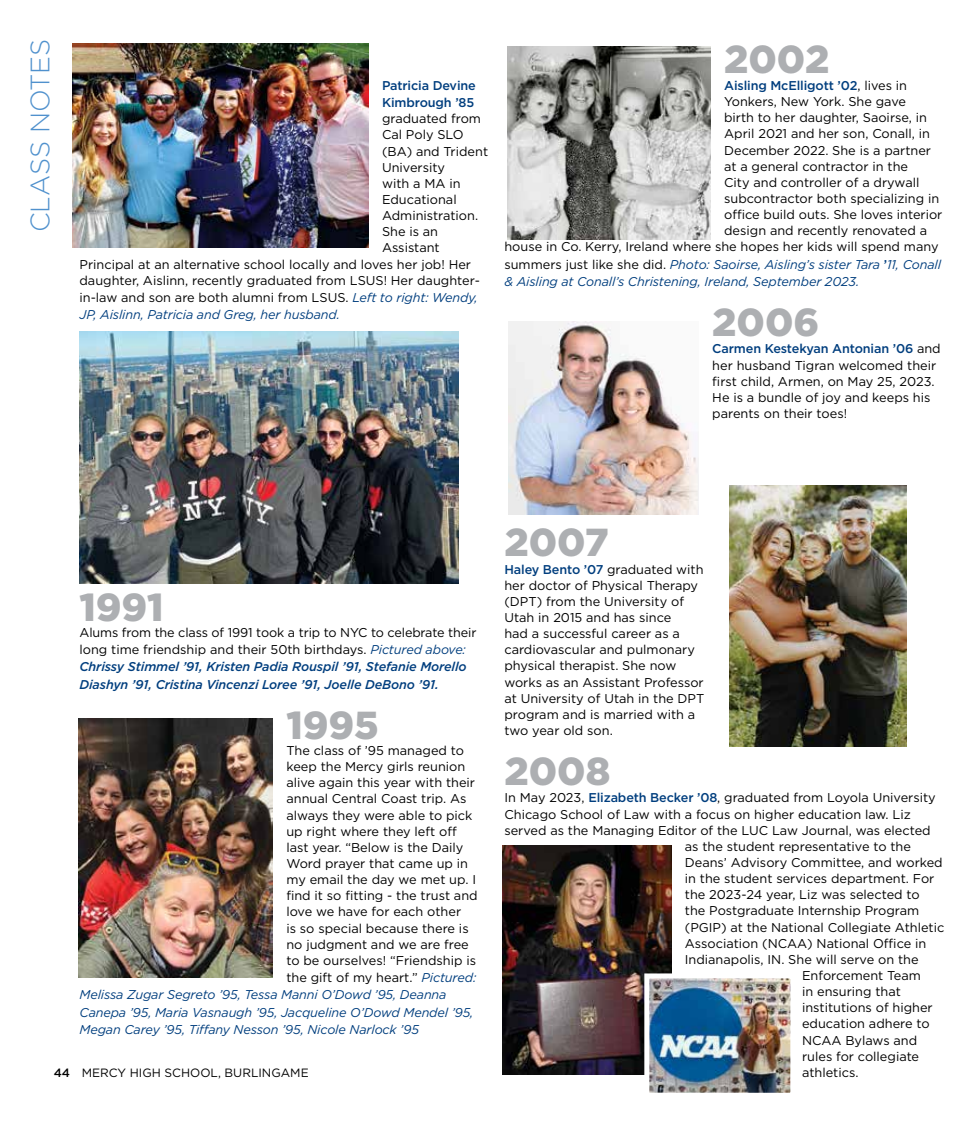
<style>
.page{position:relative;width:972px;height:1121px;background:#fff}
.page>*{position:absolute;margin:0;border:0;box-sizing:border-box;transform-origin:0 0}
.t1{font:900 39px "Gotham";color:#adafb2}
.t2{font:300 26.7px "Gotham";color:#5091cd}
.t3{font:12.75px/16.2px "Gotham";color:#000}
.t4{font:italic 12.75px "Gotham";letter-spacing:-.01em;color:#003e7e}
.t5{font:italic 500 12.75px/17.2px "Gotham";letter-spacing:-.01em;color:#003e7e}
.t6{font:500 12.75px/17.2px "Gotham";letter-spacing:-.01em;color:#003e7e}
.t7{font:12px "Gotham";color:#000}
.s1{font-style:italic;color:#003e7e}
.s2{font-weight:400;color:#000}
.s3{font-style:normal;color:#000}
.s4{font-weight:500;font-style:normal}
.s5{font-weight:500;color:#003e7e}
.s6{font-weight:400;font-style:normal;color:#000}
.s7{font-weight:400}
.s8{font-weight:500}
</style>
<div class="page">
<img style="left:80px;top:331px;width:378px;height:252px">
<img style="left:72px;top:43px;width:297px;height:205px">
<img style="left:508px;top:47px;width:203px;height:192px">
<img style="left:509px;top:321px;width:190px;height:193px">
<img style="left:729px;top:485px;width:177px;height:261px">
<img style="left:503px;top:845px;width:168px;height:229px">
<img style="left:650px;top:979px;width:139px;height:112px">
<div style="left:644px;top:973px;width:151px;height:124px;border:5px solid #fff"></div>
<img style="left:79px;top:718px;width:194px;height:259px">
<h2 class="t2" style="left:23px;top:232px;width:195px;rotate:-90deg">CLASS NOTES</h2>
<p class="t6" style="left:382px;top:77px;width:95px">Patricia Devine<br>Kimbrough ’85</p>
<p class="t3" style="left:382px;top:110px;width:101px">graduated from</p>
<p class="t3" style="left:382px;top:126px;width:83px">Cal Poly SLO</p>
<p class="t3" style="left:382px;top:143px;width:108px">(BA) and Trident</p>
<p class="t3" style="left:382px;top:159px;width:65px">University</p>
<p class="t3" style="left:382px;top:175px;width:80px">with a MA in</p>
<p class="t3" style="left:382px;top:191px;width:76px">Educational</p>
<p class="t3" style="left:382px;top:207px;width:98px">Administration.</p>
<p class="t3" style="left:382px;top:223px;width:58px">She is an</p>
<p class="t3" style="left:382px;top:239px;width:59px">Assistant</p>
<p class="t3" style="left:80px;top:256px;width:393px">Principal at an alternative school locally and loves her job! Her</p>
<p class="t3" style="left:80px;top:272px;width:402px">daughter, Aislinn, recently graduated from LSUS! Her daughter-</p>
<p class="t3" style="left:80px;top:289px;width:400px">in-law and son are both alumni from LSUS. <span class="s1">Left to right: Wendy,</span></p>
<p class="t4" style="left:80px;top:306px;width:262px">JP, Aislinn, Patricia and Greg, her husband.</p>
<h1 class="t1" style="left:724px;top:32px;width:107px">2002</h1>
<p class="t6" style="left:724px;top:77px;width:184px">Aisling McElligott ’02<span class="s2">, lives in</span></p>
<p class="t3" style="left:724px;top:93px;width:183px">Yonkers, New York. She gave</p>
<p class="t3" style="left:724px;top:109px;width:204px">birth to her daughter, Saoirse, in</p>
<p class="t3" style="left:724px;top:126px;width:207px">April 2021 and her son, Conall, in</p>
<p class="t3" style="left:724px;top:142px;width:208px">December 2022. She is a partner</p>
<p class="t3" style="left:724px;top:158px;width:185px">at a general contractor in the</p>
<p class="t3" style="left:724px;top:174px;width:197px">City and controller of a drywall</p>
<p class="t3" style="left:724px;top:190px;width:217px">subcontractor both specializing in</p>
<p class="t3" style="left:724px;top:206px;width:220px">office build outs. She loves interior</p>
<p class="t3" style="left:724px;top:222px;width:204px">design and recently renovated a</p>
<p class="t3" style="left:504px;top:238px;width:436px">house in Co. Kerry, Ireland where she hopes her kids will spend many</p>
<p class="t4" style="left:504px;top:256px;width:438px"><span class="s3">summers just like she did.</span> Photo: Saoirse, Aisling’s sister Tara <span class="s4">’</span>11, Conall</p>
<p class="t4" style="left:504px;top:273px;width:356px">&amp; Aisling at Conall’s Christening, Ireland, September 2023.</p>
<h1 class="t1" style="left:712px;top:295px;width:109px">2006</h1>
<p class="t3" style="left:712px;top:340px;width:230px"><span class="s5">Carmen Kestekyan Antonian ’06</span> and her husband Tigran welcomed their first child, Armen, on May 25, 2023.<br>He is a bundle of joy and keeps his parents on their toes!</p>
<h1 class="t1" style="left:80px;top:580px;width:86px">1991</h1>
<p class="t5" style="left:80px;top:623px;width:398px"><span class="s6">Alums from the class of 1991 took a trip to NYC to celebrate their long time friendship and their 50th birthdays.</span> <span class="s7">Pictured above:<br></span>Chrissy Stimmel ’91, Kristen Padia Rouspil ’91, Stefanie Morello Diashyn ’91, Cristina Vincenzi Loree ’91, Joelle DeBono ’91.</p>
<h1 class="t1" style="left:286px;top:698px;width:94px">1995</h1>
<p class="t3" style="left:286px;top:742px;width:179px">The class of ’95 managed to</p>
<p class="t3" style="left:286px;top:758px;width:180px">keep the Mercy girls reunion</p>
<p class="t3" style="left:286px;top:774px;width:190px">alive again this year with their</p>
<p class="t3" style="left:286px;top:790px;width:182px">annual Central Coast trip. As</p>
<p class="t3" style="left:286px;top:806px;width:188px">always they were able to pick</p>
<p class="t3" style="left:286px;top:823px;width:172px">up right where they left off</p>
<p class="t3" style="left:286px;top:839px;width:178px">last year. “Below is the Daily</p>
<p class="t3" style="left:286px;top:855px;width:183px">Word prayer that came up in</p>
<p class="t3" style="left:286px;top:871px;width:191px">my email the day we met up. I</p>
<p class="t3" style="left:286px;top:887px;width:193px">find it so fitting - the trust and</p>
<p class="t3" style="left:286px;top:903px;width:176px">love we have for each other</p>
<p class="t3" style="left:286px;top:919px;width:184px">is so special because there is</p>
<p class="t3" style="left:286px;top:935px;width:184px">no judgment and we are free</p>
<p class="t3" style="left:286px;top:952px;width:191px">to be ourselves! “Friendship is</p>
<p class="t3" style="left:286px;top:969px;width:191px">the gift of my heart.” <span class="s1">Pictured:</span></p>
<p class="t4" style="left:79px;top:986px;width:369px">Melissa Zugar Segreto ’95, Tessa Manni O’Dowd ’95, Deanna</p>
<p class="t4" style="left:79px;top:1003px;width:395px">Canepa ’95, Maria Vasnaugh ’95, Jacqueline O’Dowd Mendel ’95,</p>
<p class="t4" style="left:79px;top:1021px;width:341px">Megan Carey ’95, Tiffany Nesson ’95, Nicole Narlock ’95</p>
<p class="t7" style="left:54px;top:1065px;width:257px"><span class="s8">44</span> MERCY HIGH SCHOOL, BURLINGAME</p>
<h1 class="t1" style="left:504px;top:515px;width:106px">2007</h1>
<p class="t3" style="left:504px;top:560px;width:201px"><span class="s5">Haley Bento ’07</span> graduated with her doctor of Physical Therapy (DPT) from the University of<br>Utah in 2015 and has since<br>had a successful career as a cardiovascular and pulmonary physical therapist. She now works as an Assistant Professor at University of Utah in the DPT program and is married with a two year old son.</p>
<h1 class="t1" style="left:504px;top:744px;width:107px">2008</h1>
<p class="t3" style="left:504px;top:789px;width:433px">In May 2023, <span class="s5">Elizabeth Becker ’08</span>, graduated from Loyola University</p>
<p class="t3" style="left:504px;top:805px;width:408px">Chicago School of Law with a focus on higher education law. Liz</p>
<p class="t3" style="left:504px;top:822px;width:428px">served as the Managing Editor of the LUC Law Journal, was elected</p>
<p class="t3" style="left:685px;top:838px;width:228px">as the student representative to the</p>
<p class="t3" style="left:685px;top:854px;width:259px">Deans’ Advisory Committee, and worked</p>
<p class="t3" style="left:685px;top:870px;width:251px">in the student services department. For</p>
<p class="t3" style="left:685px;top:886px;width:236px">the 2023-24 year, Liz was selected to</p>
<p class="t3" style="left:685px;top:902px;width:236px">the Postgraduate Internship Program</p>
<p class="t3" style="left:685px;top:918px;width:261px">(PGIP) at the National Collegiate Athletic</p>
<p class="t3" style="left:685px;top:934px;width:243px">Association (NCAA) National Office in</p>
<p class="t3" style="left:685px;top:951px;width:235px">Indianapolis, IN. She will serve on the</p>
<p class="t3" style="left:802px;top:967px;width:120px">Enforcement Team</p>
<p class="t3" style="left:802px;top:983px;width:100px">in ensuring that</p>
<p class="t3" style="left:802px;top:999px;width:132px">institutions of higher</p>
<p class="t3" style="left:802px;top:1015px;width:129px">education adhere to</p>
<p class="t3" style="left:802px;top:1031px;width:117px">NCAA Bylaws and</p>
<p class="t3" style="left:802px;top:1047px;width:119px">rules for collegiate</p>
<p class="t3" style="left:802px;top:1063px;width:58px">athletics.</p>
</div>
